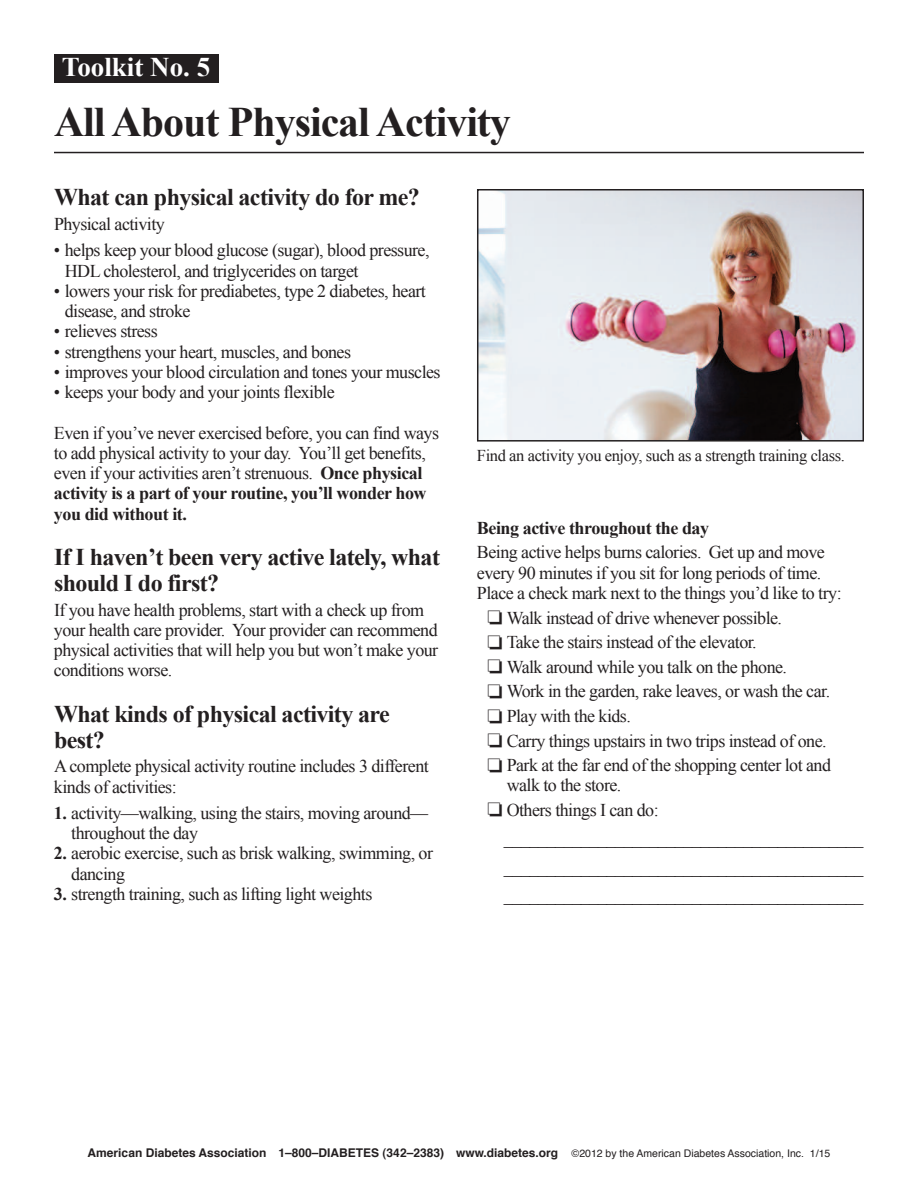
<style>
.page{position:relative;width:918px;height:1188px;background:#fff}
.page>*{position:absolute;margin:0;border:0;box-sizing:border-box;transform-origin:0 0}
.t1{font:700 42px "Times New Roman";letter-spacing:-.025em;color:#231f20}
.t2{font:700 27px "Times New Roman";color:#fff}
.t3{font:700 24px/25.5px "Times New Roman";letter-spacing:-.025em;color:#231f20}
.t4{font:18px/20.2px "Times New Roman";letter-spacing:-.03em;color:#231f20}
.t5{font:700 18px "Times New Roman";letter-spacing:-.025em;color:#231f20}
.t6{font:16.5px "Times New Roman";letter-spacing:-.025em;color:#231f20}
.t7{font:700 12px "Helvetica";color:#231f20}
.s1{font-weight:700}
.s2{font-weight:400;font-size:10.5px}
</style>
<div class="page">
<img style="left:480px;top:192px;width:381px;height:247px">
<div style="left:477px;top:189px;width:387px;height:253px;border:2px solid #231f20"></div>
<hr style="left:54px;top:152px;width:810px;height:1px;background:#231f20">
<div style="left:54px;top:54px;width:164px;height:29px;background:#231f20"></div>
<h2 class="t2" style="left:62px;top:52px;width:150px">Toolkit No. 5</h2>
<h1 class="t1" style="left:54px;top:99px;width:458px">All About Physical Activity</h1>
<h3 class="t3" style="left:54px;top:184px;width:367px">What can physical activity do for me?</h3>
<p class="t4" style="left:54px;top:214px;width:112px">Physical activity</p>
<p class="t4" style="left:65px;top:240px;width:366px;text-indent:-11px">• helps keep your blood glucose (sugar), blood pressure,<br>HDL cholesterol, and triglycerides on target</p>
<p class="t4" style="left:65px;top:281px;width:363px;text-indent:-11px">• lowers your risk for prediabetes, type 2 diabetes, heart disease, and stroke</p>
<p class="t4" style="left:54px;top:321px;width:105px">• relieves stress</p>
<p class="t4" style="left:54px;top:341px;width:299px">• strengthens your heart, muscles, and bones</p>
<p class="t4" style="left:54px;top:362px;width:388px">• improves your blood circulation and tones your muscles</p>
<p class="t4" style="left:54px;top:382px;width:282px">• keeps your body and your joints flexible</p>
<p class="t4" style="left:54px;top:422px;width:387px">Even if you’ve never exercised before, you can find ways to add physical activity to your day. You’ll get benefits, even if your activities aren’t strenuous. <span class="s1">Once physical activity is a part of your routine, you’ll wonder how you did without it.</span></p>
<h3 class="t3" style="left:54px;top:544px;width:388px">If I haven’t been very active lately, what should I do first?</h3>
<p class="t4" style="left:54px;top:599px;width:386px">If you have health problems, start with a check up from your health care provider. Your provider can recommend physical activities that will help you but won’t make your conditions worse.</p>
<h3 class="t3" style="left:54px;top:701px;width:337px">What kinds of physical activity are best?</h3>
<p class="t4" style="left:54px;top:756px;width:376px">A complete physical activity routine includes 3 different kinds of activities:</p>
<p class="t4" style="left:71px;top:803px;width:358px;text-indent:-17px"><span class="s1">1.</span> activity—walking, using the stairs, moving around— throughout the day</p>
<p class="t4" style="left:71px;top:843px;width:363px;text-indent:-17px"><span class="s1">2.</span> aerobic exercise, such as brisk walking, swimming, or dancing</p>
<p class="t4" style="left:54px;top:884px;width:320px"><span class="s1">3.</span> strength training, such as lifting light weights</p>
<p class="t6" style="left:477px;top:446px;width:369px">Find an activity you enjoy, such as a strength training class.</p>
<p class="t5" style="left:477px;top:518px;width:234px">Being active throughout the day</p>
<p class="t4" style="left:477px;top:542px;width:366px">Being active helps burns calories. Get up and move every 90 minutes if you sit for long periods of time.<br>Place a check mark next to the things you’d like to try:</p>
<p class="t4" style="left:487px;top:605px;width:345px;line-height:24.6px">❏ Walk instead of drive whenever possible.<br>❏ Take the stairs instead of the elevator.<br>❏ Walk around while you talk on the phone.<br>❏ Work in the garden, rake leaves, or wash the car. ❏ Play with the kids.<br>❏ Carry things upstairs in two trips instead of one. ❏ Park at the far end of the shopping center lot and</p>
<p class="t4" style="left:487px;top:773px;width:173px;line-height:24.6px;text-indent:19px">walk to the store.<br>❏ Others things I can do:</p>
<p class="t4" style="left:504px;top:824px;width:361px;line-height:28.5px;text-align:justify">__________________________________________ __________________________________________ __________________________________________</p>
<p class="t7" style="left:88px;top:1147px;width:744px">American Diabetes Association 1–800–DIABETES (342–2383) www.diabetes.org <span class="s2">©2012 by the American Diabetes Association, Inc. 1/15</span></p>
</div>
